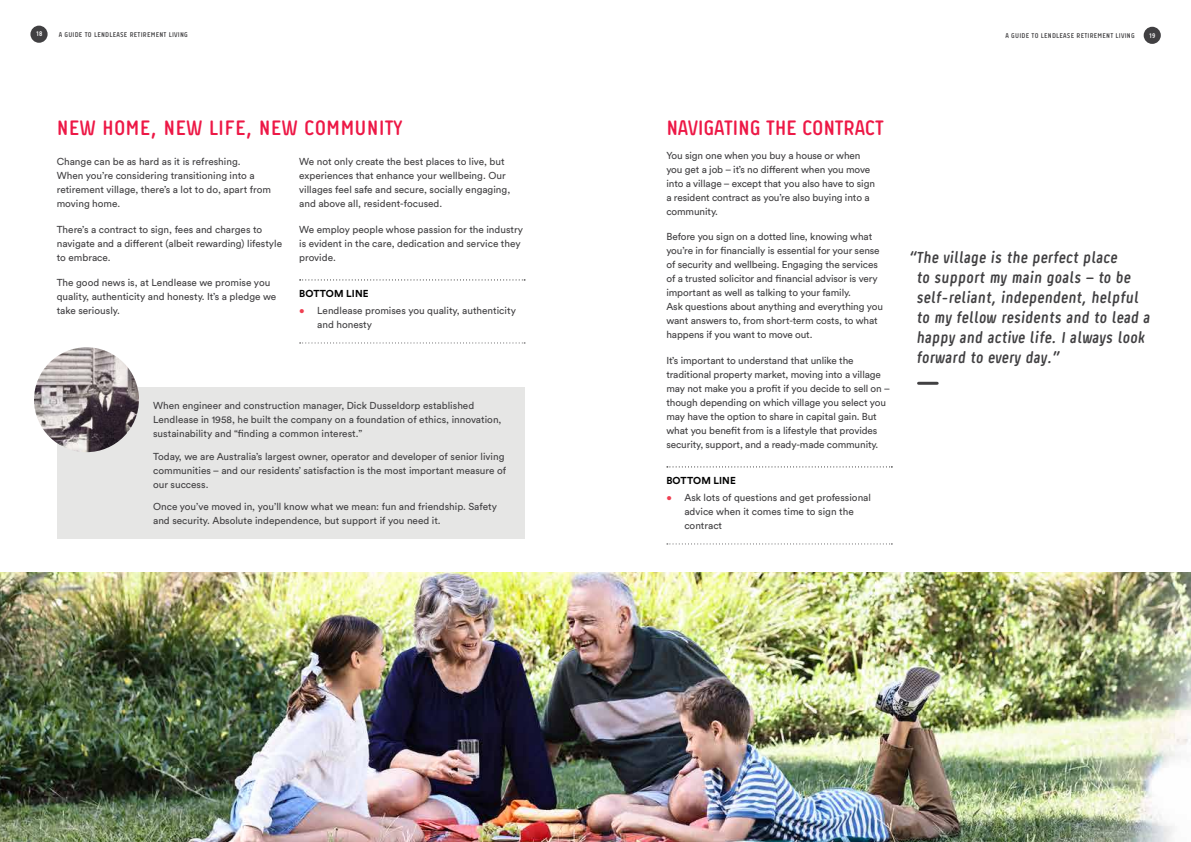
<style>
.page{position:relative;width:1191px;height:842px;background:#fff}
.page>*{position:absolute;margin:0;border:0;box-sizing:border-box;transform-origin:0 0}
.t1{font:700 condensed 21px "Pharma";letter-spacing:.005em;color:#ed1846}
.t2{font:700 condensed 21px "Pharma";letter-spacing:-.015em;color:#ed1846}
.t3{font:700 condensed 16px/20px "Pharma";color:#414042}
.t4{font:10px/14px "Circular Std";letter-spacing:-.005em;color:#414042}
.t5{font:700 10px "Circular Std";letter-spacing:.01em;color:#000}
.t6{font:700 condensed 7px "Pharma";letter-spacing:.025em;color:#414042}
.t7{font:700 condensed 7px "Pharma";color:#fff}
.s1{color:#ef4052}
</style>
<div class="page">
<div style="left:30px;top:26px;width:18px;height:17px;background:#414042;border-radius:50%"></div>
<div style="left:1143px;top:27px;width:17px;height:17px;background:#414042;border-radius:50%"></div>
<div style="left:57px;top:387px;width:467px;height:151px;background:#e6e6e5"></div>
<img style="left:34px;top:347px;width:105px;height:105px;border-radius:52px">
<svg style="left:300px;top:279px;width:225px;height:1px"></svg>
<svg style="left:300px;top:342px;width:225px;height:1px"></svg>
<svg style="left:667px;top:466px;width:225px;height:1px"></svg>
<svg style="left:667px;top:543px;width:225px;height:1px"></svg>
<hr style="left:918px;top:382px;width:19px;height:3px;background:#414042">
<img style="left:0;top:573px;width:1191px;height:269px">
<p class="t7" style="left:36px;top:29px;width:8px">18</p>
<p class="t6" style="left:59px;top:30px;width:131px">A GUIDE TO LENDLEASE RETIREMENT LIVING</p>
<p class="t6" style="left:1005px;top:31px;width:131px">A GUIDE TO LENDLEASE RETIREMENT LIVING</p>
<p class="t7" style="left:1149px;top:31px;width:8px">19</p>
<h1 class="t1" style="left:57px;top:115px;width:347px">NEW HOME, NEW LIFE, NEW COMMUNITY</h1>
<p class="t4" style="left:57px;top:155px;width:216px">Change can be as hard as it is refreshing.<br>When you’re considering transitioning into a retirement village, there’s a lot to do, apart from moving home.</p>
<p class="t4" style="left:57px;top:222px;width:227px">There’s a contract to sign, fees and charges to navigate and a different (albeit rewarding) lifestyle to embrace.</p>
<p class="t4" style="left:57px;top:275px;width:221px">The good news is, at Lendlease we promise you quality, authenticity and honesty. It’s a pledge we take seriously.</p>
<p class="t4" style="left:299px;top:155px;width:213px">We not only create the best places to live, but experiences that enhance your wellbeing. Our villages feel safe and secure, socially engaging, and above all, resident-focused.</p>
<p class="t4" style="left:299px;top:222px;width:225px">We employ people whose passion for the industry is evident in the care, dedication and service they provide.</p>
<p class="t5" style="left:299px;top:287px;width:71px">BOTTOM LINE</p>
<p class="t4" style="left:317px;top:304px;width:200px;text-indent:-18px"><span class="s1">•</span> Lendlease promises you quality, authenticity and honesty</p>
<p class="t4" style="left:153px;top:399px;width:350px">When engineer and construction manager, Dick Dusseldorp established<br>Lendlease in 1958, he built the company on a foundation of ethics, innovation, sustainability and “finding a common interest.”</p>
<p class="t4" style="left:153px;top:449px;width:354px">Today, we are Australia’s largest owner, operator and developer of senior living communities – and our residents’ satisfaction is the most important measure of our success.</p>
<p class="t4" style="left:153px;top:500px;width:345px">Once you’ve moved in, you’ll know what we mean: fun and friendship. Safety and security. Absolute independence, but support if you need it.</p>
<h1 class="t2" style="left:666px;top:115px;width:219px">NAVIGATING THE CONTRACT</h1>
<p class="t4" style="left:666px;top:148px;width:210px">You sign one when you buy a house or when you get a job – it’s no different when you move into a village – except that you also have to sign a resident contract as you’re also buying into a community.</p>
<p class="t4" style="left:666px;top:230px;width:218px">Before you sign on a dotted line, knowing what you’re in for financially is essential for your sense of security and wellbeing. Engaging the services of a trusted solicitor and financial advisor is very important as well as talking to your family.<br>Ask questions about anything and everything you want answers to, from short-term costs, to what happens if you want to move out.</p>
<p class="t4" style="left:666px;top:353px;width:225px">It’s important to understand that unlike the traditional property market, moving into a village may not make you a profit if you decide to sell on – though depending on which village you select you may have the option to share in capital gain. But what you benefit from is a lifestyle that provides security, support, and a ready-made community.</p>
<p class="t5" style="left:666px;top:474px;width:71px">BOTTOM LINE</p>
<p class="t4" style="left:684px;top:491px;width:188px;text-indent:-18px"><span class="s1">•</span> Ask lots of questions and get professional advice when it comes time to sign the contract</p>
<h2 class="t3" style="left:916px;top:248px;width:238px;text-indent:-7px">“The village is the perfect place<br>to support my main goals – to be self-reliant, independent, helpful to my fellow residents and to lead a happy and active life. I always look forward to every day.”</h2>
</div>
